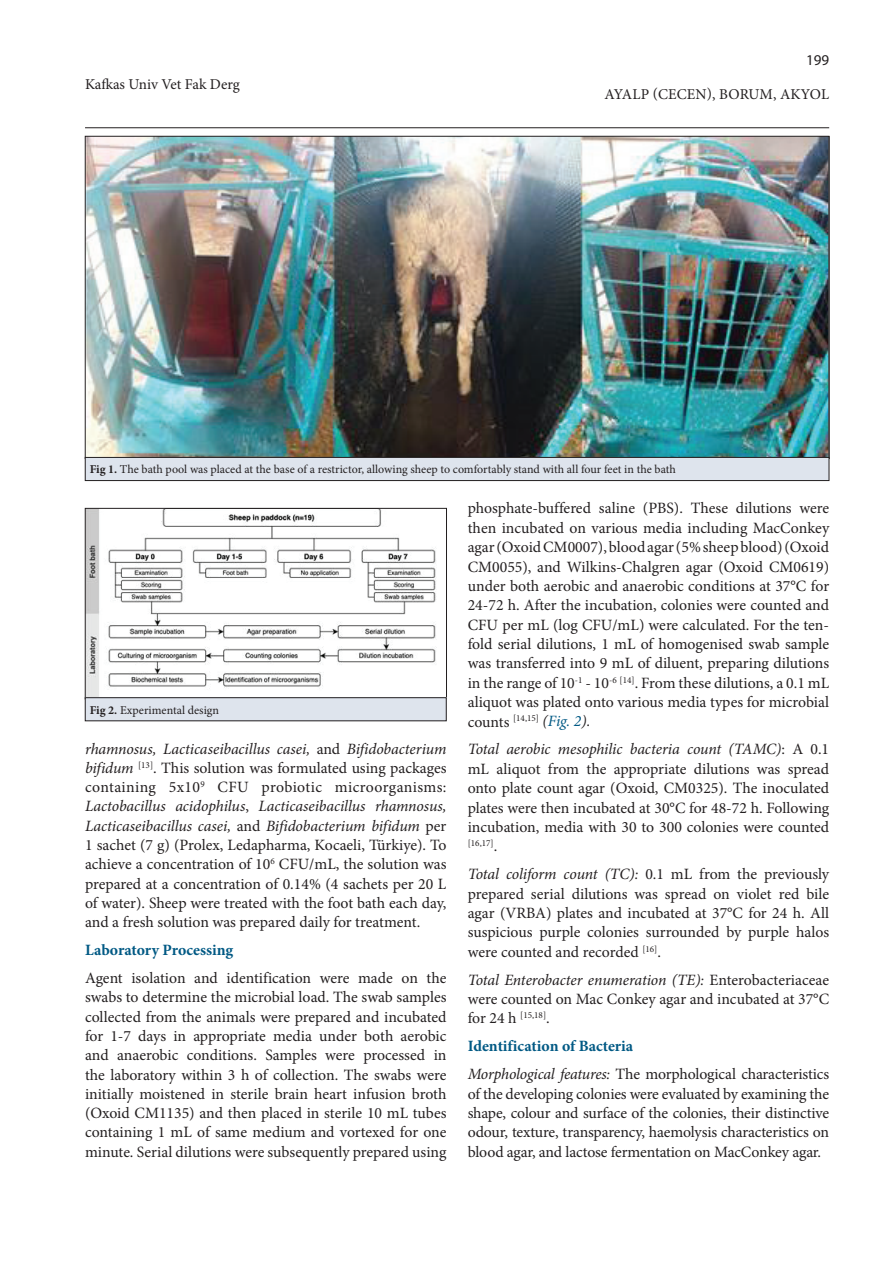
<style>
.page{position:relative;width:893px;height:1263px;background:#fff}
.page>*{position:absolute;margin:0;border:0;box-sizing:border-box;transform-origin:0 0}
.t1{font:15.75px/19.4px "Minion Pro";letter-spacing:-.005em;color:#231f20;text-align:justify}
.t2{font:700 15.75px "Minion Pro";color:#005984}
.t3{font:15px "Minion Pro";color:#231f20}
.t4{font:15px "Myriad Pro";color:#231f20}
.t5{font:12px "Minion Pro";color:#231f20}
.t6{font:9.15px "Minion Pro";color:#231f20}
.s1{font-weight:700}
.s2{font-style:italic}
.s3{font-size:15.75px}
.s4{font-style:italic;font-size:15.75px}
.s5{font-style:italic;font-size:15.75px;color:#005984}
.s6{font-weight:700;color:#005984}
</style>
<div class="page">
<hr style="left:85px;top:127px;width:744px;height:1px;background:#231f20">
<img style="left:87px;top:138px;width:740px;height:319px">
<div style="left:85px;top:457px;width:744px;height:24px;background:#dee4ed"></div>
<div style="left:85px;top:457px;width:744px;height:24px;border:1px solid #231f20"></div>
<img style="left:87px;top:510px;width:350px;height:187px">
<div style="left:85px;top:508px;width:362px;height:191px;border:1px solid #231f20"></div>
<div style="left:85px;top:698px;width:361px;height:23px;background:#dee4ed"></div>
<div style="left:85px;top:697px;width:361px;height:24px;border:1px solid #231f20"></div>
<p class="t3" style="left:85px;top:74px;width:156px">Kafkas Univ Vet Fak Derg</p>
<p class="t4" style="left:806px;top:51px;width:25px">199</p>
<p class="t3" style="left:604px;top:84px;width:226px">AYALP (CECEN), BORUM, AKYOL</p>
<p class="t5" style="left:90px;top:461px;width:588px"><span class="s1">Fig 1.</span> The bath pool was placed at the base of a restrictor, allowing sheep to comfortably stand with all four feet in the bath</p>
<p class="t5" style="left:90px;top:702px;width:131px"><span class="s1">Fig 2.</span> Experimental design</p>
<p class="t1" style="left:85px;top:739px;width:363px"><span class="s2">rhamnosus, Lacticaseibacillus casei,</span> and <span class="s2">Bifidobacterium bifidum</span> <sup>[13]</sup>. This solution was formulated using packages containing 5x10<sup>9</sup> CFU probiotic microorganisms:<br><span class="s2">Lactobacillus acidophilus</span>, <span class="s2">Lacticaseibacillus rhamnosus, Lacticaseibacillus casei,</span> and <span class="s2">Bifidobacterium bifidum</span> per 1 sachet (7 g) (Prolex, Ledapharma, Kocaeli, Türkiye). To achieve a concentration of 10<sup>6</sup> CFU/mL, the solution was prepared at a concentration of 0.14% (4 sachets per 20 L of water). Sheep were treated with the foot bath each day, and a fresh solution was prepared daily for treatment.</p>
<p class="t2" style="left:85px;top:939px;width:150px">Laboratory Processing</p>
<p class="t1" style="left:85px;top:968px;width:363px">Agent isolation and identification were made on the swabs to determine the microbial load. The swab samples collected from the animals were prepared and incubated for 1-7 days in appropriate media under both aerobic and anaerobic conditions. Samples were processed in the laboratory within 3 h of collection. The swabs were initially moistened in sterile brain heart infusion broth (Oxoid CM1135) and then placed in sterile 10 mL tubes containing 1 mL of same medium and vortexed for one minute. Serial dilutions were subsequently prepared using</p>
<p class="t1" style="left:468px;top:499px;width:363px">phosphate-buffered saline (PBS). These dilutions were then incubated on various media including MacConkey agar (Oxoid CM0007), blood agar (5% sheep blood) (Oxoid CM0055), and Wilkins-Chalgren agar (Oxoid CM0619) under both aerobic and anaerobic conditions at 37°C for 24-72 h. After the incubation, colonies were counted and CFU per mL (log CFU/mL) were calculated. For the ten&shy;fold serial dilutions, 1 mL of homogenised swab sample was transferred into 9 mL of diluent, preparing dilutions in the range of 10<sup>-1</sup> - 10<sup>-6</sup> <sup>[14]</sup>. From these dilutions, a 0.1 mL aliquot was plated onto various media types for microbial</p>
<p class="t6" style="left:468px;top:712px;width:124px"><span class="s3">counts</span> [14,15] <span class="s4">(</span><span class="s5">Fig. 2</span><span class="s4">).</span></p>
<p class="t1" style="left:468px;top:740px;width:363px"><span class="s2">Total aerobic mesophilic bacteria count (TAMC)</span>: A 0.1 mL aliquot from the appropriate dilutions was spread onto plate count agar (Oxoid, CM0325). The inoculated plates were then incubated at 30°C for 48-72 h. Following incubation, media with 30 to 300 colonies were counted</p>
<p class="t6" style="left:468px;top:837px;width:31px">[16,17]<span class="s3">.</span></p>
<p class="t1" style="left:468px;top:864px;width:363px"><span class="s2">Total coliform count (TC):</span> 0.1 mL from the previously prepared serial dilutions was spread on violet red bile agar (VRBA) plates and incubated at 37°C for 24 h. All suspicious purple colonies surrounded by purple halos were counted and recorded <sup>[16]</sup>.</p>
<p class="t1" style="left:468px;top:970px;width:363px"><span class="s2">Total Enterobacter enumeration (TE):</span> Enterobacteriaceae were counted on Mac Conkey agar and incubated at 37°C for 24 h <sup>[15,18]</sup>.</p>
<p class="t1" style="left:468px;top:1032px;width:363px;line-height:27.9px"><span class="s6">Identification of Bacteria<br></span><span class="s2">Morphological features:</span> The morphological characteristics</p>
<p class="t1" style="left:468px;top:1084px;width:363px">of the developing colonies were evaluated by examining the shape, colour and surface of the colonies, their distinctive odour, texture, transparency, haemolysis characteristics on blood agar, and lactose fermentation on MacConkey agar.</p>
</div>
